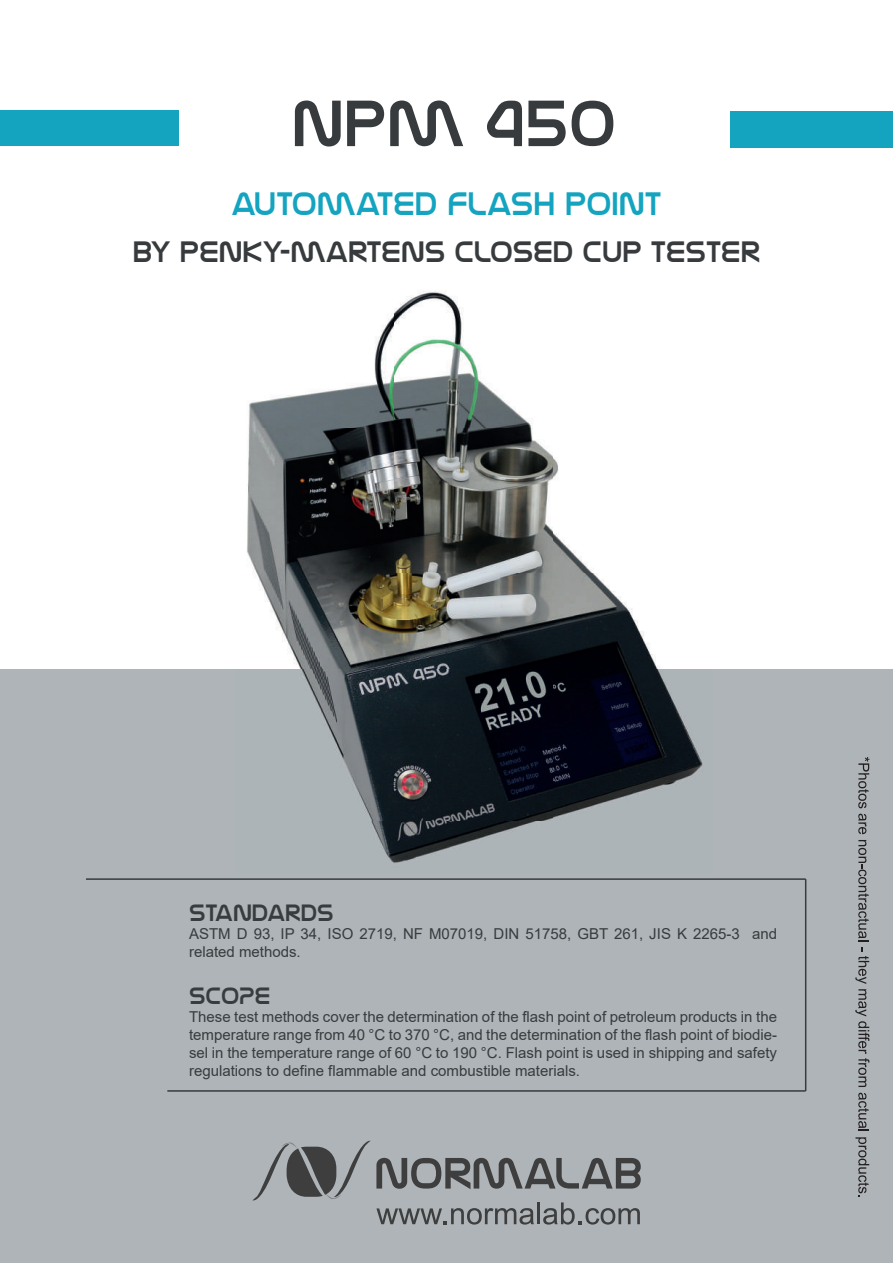
<style>
.page{position:relative;width:893px;height:1263px;background:#fff}
.page>*{position:absolute;margin:0;border:0;box-sizing:border-box;transform-origin:0 0}
.t1{font:66px "Nasalization Rg";color:#373b3d}
.t2{font:33px "Nasalization Rg";color:#14a4c0}
.t3{font:30px "Nasalization Rg";color:#373b3d}
.t4{font:24px "Nasalization Rg";color:#373c3e}
.t5{font:15px/18px "Arial";color:#373c3e}
</style>
<div class="page">
<div style="left:0;top:111px;width:178px;height:35px;background:#14a4c0"></div>
<div style="left:731px;top:111px;width:162px;height:36px;background:#14a4c0"></div>
<div style="left:0;top:669px;width:893px;height:594px;background:#aeb4b7"></div>
<hr style="left:86px;top:878px;width:720px;height:2px;background:#373b3d">
<hr style="left:167px;top:1090px;width:639px;height:2px;background:#373b3d">
<hr style="left:805px;top:879px;width:1px;height:212px;background:#373b3d">
<svg style="left:252px;top:1140px;width:389px;height:84px"></svg>
<svg style="left:858px;top:757px;width:11px;height:51px"></svg>
<svg style="left:858px;top:814px;width:8px;height:20px"></svg>
<svg style="left:858px;top:840px;width:11px;height:101px"></svg>
<svg style="left:855px;top:947px;width:14px;height:140px"></svg>
<svg style="left:858px;top:1093px;width:11px;height:38px"></svg>
<svg style="left:855px;top:1137px;width:14px;height:60px"></svg>
<img style="left:246px;top:291px;width:457px;height:573px">
<h1 class="t1" style="left:292px;top:85px;width:326px">NPM 450</h1>
<h2 class="t2" style="left:231px;top:184px;width:431px">AUTOMATED FLASH POINT</h2>
<h3 class="t3" style="left:133px;top:234px;width:629px">BY PENKY-MARTENS CLOSED CUP TESTER</h3>
<h3 class="t4" style="left:189px;top:898px;width:146px">STANDARDS</h3>
<p class="t5" style="left:189px;top:924px;width:589px">ASTM D 93, IP 34, ISO 2719, NF M07019, DIN 51758, GBT 261, JIS K 2265-3 and related methods.</p>
<h3 class="t4" style="left:189px;top:981px;width:83px">SCOPE</h3>
<p class="t5" style="left:189px;top:1007px;width:590px;text-align:justify">These test methods cover the determination of the flash point of petroleum products in the temperature range from 40 °C to 370 °C, and the determination of the flash point of biodie&shy;sel in the temperature range of 60 °C to 190 °C. Flash point is used in shipping and safety regulations to define flammable and combustible materials.</p>
</div>
